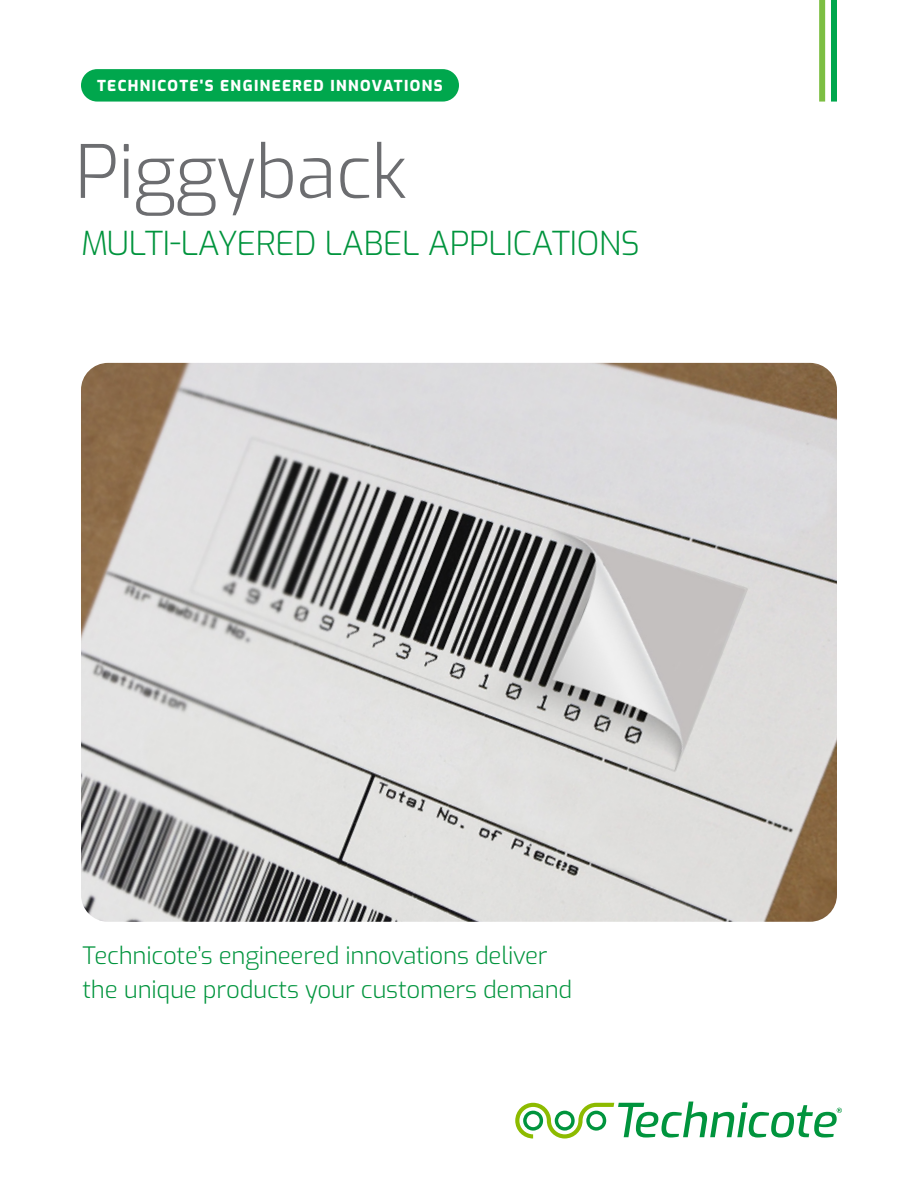
<style>
.page{position:relative;width:918px;height:1188px;background:#fff}
.page>*{position:absolute;margin:0;border:0;box-sizing:border-box;transform-origin:0 0}
.t1{font:300 73.5px "Exo";letter-spacing:-.01em;color:#6c6d70}
.t2{font:300 33px "Exo";letter-spacing:-.01em;color:#00943d}
.t3{font:300 24px/34.5px "Exo";letter-spacing:-.01em;color:#00943d}
.t4{font:800 15px "Exo";letter-spacing:.09em;color:#fff}
</style>
<div class="page">
<div style="left:819px;top:0;width:6px;height:102px;background:#7cbe42"></div>
<div style="left:831px;top:0;width:6px;height:102px;background:#00a74d"></div>
<svg style="left:515px;top:1102px;width:327px;height:37px"></svg>
<div style="left:81px;top:69px;width:378px;height:33px;background:#00a74d;border-radius:16px"></div>
<img style="left:81px;top:363px;width:756px;height:559px">
<p class="t4" style="left:97px;top:74px;width:347px">TECHNICOTE'S ENGINEERED INNOVATIONS</p>
<p class="t1" style="left:75px;top:117px;width:334px">Piggyback</p>
<p class="t2" style="left:81px;top:219px;width:560px">MULTI-LAYERED LABEL APPLICATIONS</p>
<p class="t3" style="left:82px;top:936px;width:491px">Technicote’s engineered innovations deliver the unique products your customers demand</p>
</div>
